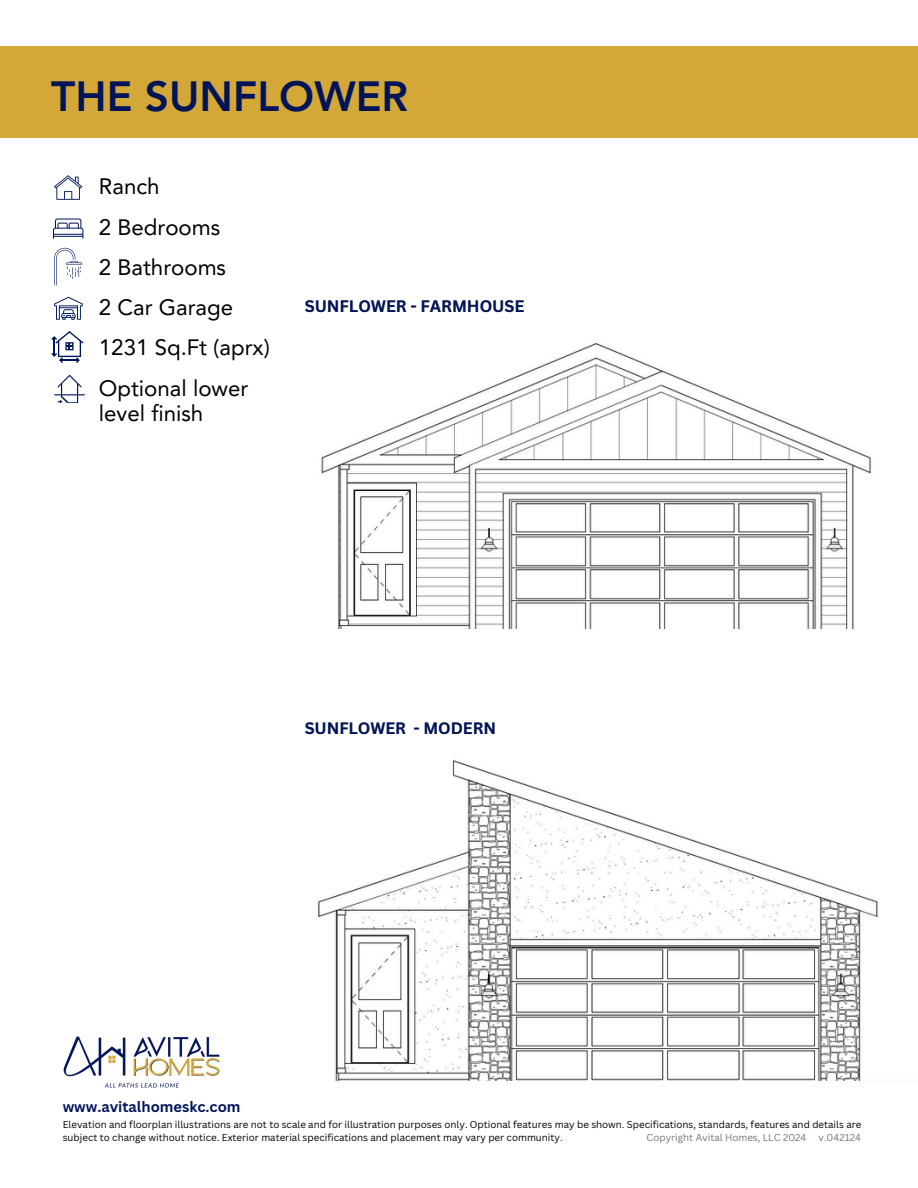
<style>
.page{position:relative;width:918px;height:1188px;background:#fff}
.page>*{position:absolute;margin:0;border:0;box-sizing:border-box;transform-origin:0 0}
.t1{font:800 42.15px "Avenir LT Pro";color:#001559}
.t2{font:22.35px/40.2px "Avenir LT Pro";color:#000}
.t3{font:700 16.2px "Canva Sans";color:#001559}
.t4{font:700 16.05px "Canva Sans";color:#001559}
.t5{font:700 14.7px "Canva Sans";color:#001559}
.t6{font:9.75px/13px "Canva Sans";color:#000}
.t7{font:9.75px "Canva Sans";color:#777}
</style>
<div class="page">
<div style="left:0;top:46px;width:918px;height:92px;background:#d3a738"></div>
<img style="left:63px;top:1036px;width:157px;height:52px">
<svg style="left:54px;top:175px;width:28px;height:25px"></svg>
<svg style="left:54px;top:297px;width:29px;height:22px"></svg>
<svg style="left:54px;top:375px;width:31px;height:28px"></svg>
<svg style="left:51px;top:331px;width:32px;height:32px"></svg>
<img style="left:321px;top:343px;width:551px;height:286px">
<svg style="left:54px;top:248px;width:28px;height:38px"></svg>
<svg style="left:53px;top:219px;width:30px;height:20px"></svg>
<img style="left:318px;top:760px;width:560px;height:321px">
<p class="t1" style="left:51px;top:79px;width:358px">THE SUNFLOWER</p>
<h1 class="t2" style="left:99px;top:169px;width:172px">Ranch<br>2 Bedrooms<br>2 Bathrooms<br>2 Car Garage<br>1231 Sq.Ft (aprx)</h1>
<p class="t2" style="left:99px;top:377px;width:151px;line-height:25.8px">Optional lower level finish</p>
<p class="t3" style="left:305px;top:295px;width:221px">SUNFLOWER - FARMHOUSE</p>
<p class="t4" style="left:305px;top:717px;width:103px">SUNFLOWER</p>
<h2 class="t4" style="left:413px;top:717px;width:84px">- MODERN</h2>
<p class="t5" style="left:63px;top:1097px;width:179px">www.avitalhomeskc.com</p>
<h3 class="t6" style="left:63px;top:1118px;width:800px">Elevation and floorplan illustrations are not to scale and for illustration purposes only. Optional features may be shown. Specifications, standards, features and details are subject to change without notice. Exterior material specifications and placement may vary per community.</h3>
<h3 class="t7" style="left:647px;top:1131px;width:216px">Copyright Avital Homes, LLC 2024 v.042124</h3>
</div>
